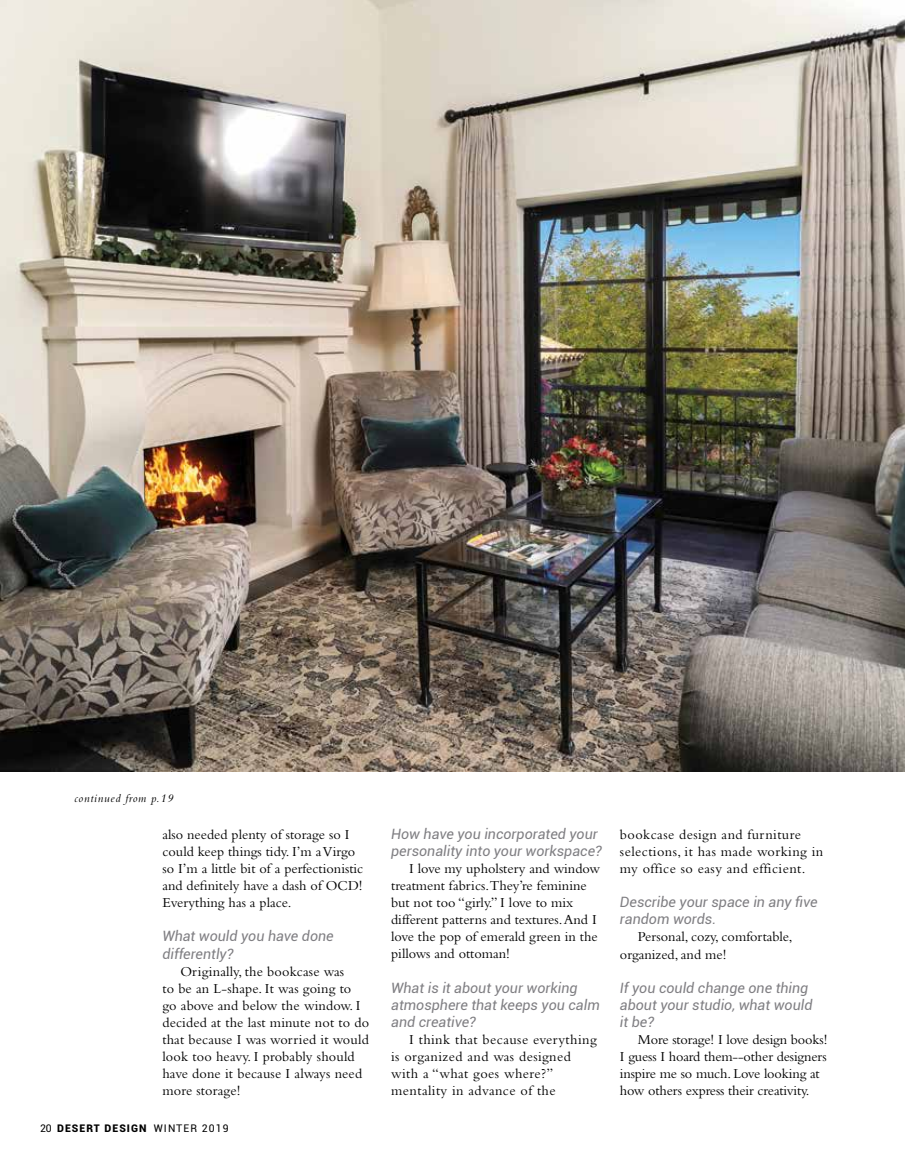
<style>
.page{position:relative;width:905px;height:1175px;background:#fff}
.page>*{position:absolute;margin:0;border:0;box-sizing:border-box;transform-origin:0 0}
.t1{font:14.25px/17.1px "Bembo";color:#000}
.t2{font:italic 14.25px/17.1px "Roboto";color:#807f83}
.t3{font:14.25px/17.1px "Bembo";letter-spacing:.03em;color:#000}
.t4{font:italic 12px "Bembo";letter-spacing:.06em;color:#000}
.t5{font:10.5px "Roboto";letter-spacing:.1em;color:#000}
.s1{font-weight:900}
</style>
<div class="page">
<img style="left:0;top:0;width:904px;height:771px">
<p class="t4" style="left:75px;top:791px;width:100px">continued from p.19</p>
<p class="t1" style="left:162px;top:825px;width:202px">also needed plenty of storage so I could keep things tidy. I’m a Virgo so I’m a little bit of a perfectionistic and definitely have a dash of OCD!<br>Everything has a place.</p>
<p class="t2" style="left:162px;top:927px;width:173px">What would you have done differently?</p>
<p class="t1" style="left:162px;top:962px;width:208px;text-indent:18px">Originally, the bookcase was<br>to be an L-shape. It was going to go above and below the window. I decided at the last minute not to do that because I was worried it would look too heavy. I probably should have done it because I always need more storage!</p>
<p class="t5" style="left:40px;top:1121px;width:190px">20 <span class="s1">DESERT DESIGN</span> WINTER 2019</p>
<p class="t2" style="left:391px;top:824px;width:212px">How have you incorporated your personality into your workspace?</p>
<p class="t1" style="left:391px;top:859px;width:210px;text-indent:18px">I love my upholstery and window treatment fabrics.They’re feminine but not too “girly.” I love to mix different patterns and textures. And I love the pop of emerald green in the pillows and ottoman!</p>
<p class="t2" style="left:391px;top:978px;width:210px">What is it about your working atmosphere that keeps you calm and creative?</p>
<p class="t3" style="left:391px;top:1030px;width:207px;text-indent:18px">I think that because everything is organized and was designed with a “what goes where?” mentality in advance of the</p>
<p class="t3" style="left:620px;top:825px;width:205px">bookcase design and furniture selections, it has made working in my office so easy and efficient.</p>
<p class="t2" style="left:620px;top:893px;width:199px">Describe your space in any five random words.</p>
<p class="t1" style="left:620px;top:928px;width:174px;text-indent:18px">Personal, cozy, comfortable, organized, and me!</p>
<p class="t2" style="left:620px;top:978px;width:194px">If you could change one thing about your studio, what would it be?</p>
<p class="t1" style="left:620px;top:1030px;width:209px;text-indent:18px">More storage! I love design books!<br>I guess I hoard them--other designers inspire me so much. Love looking at how others express their creativity.</p>
</div>
